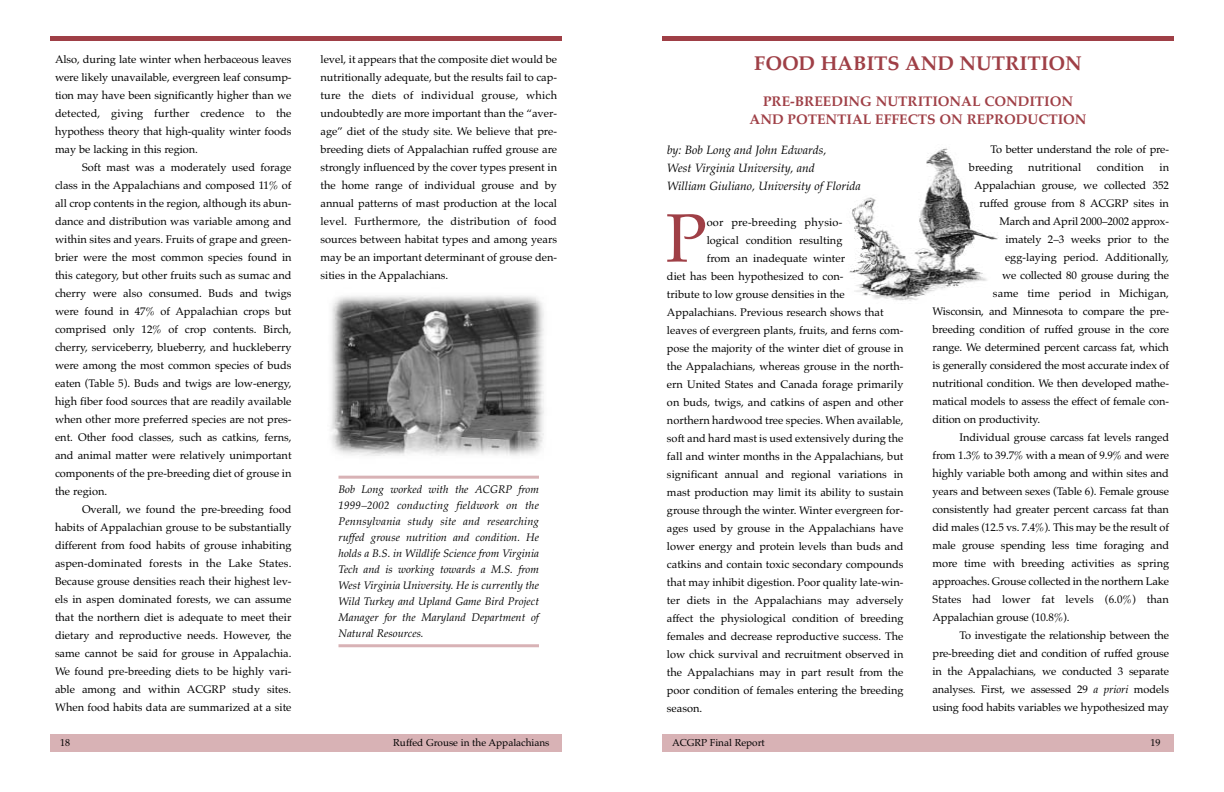
<style>
.page{position:relative;width:1224px;height:792px;background:#fff}
.page>*{position:absolute;margin:0;border:0;box-sizing:border-box;transform-origin:0 0}
.t1{font:68.6px "Palatino";color:#9f3f46}
.t2{font:700 20px "Palatino";color:#9f3f46}
.t3{font:700 14px/18px "Palatino";color:#9f3f46;text-align:center}
.t4{font:italic 12px/18px "Palatino";color:#000}
.t5{font:11px/18px "Palatino";color:#000;text-align:justify}
.t6{font:italic 11px/16px "Palatino";color:#000;text-align:justify}
.t7{font:11px "Palatino";letter-spacing:.02em;color:#000}
.t8{font:10px "Palatino";color:#000}
.s1{font-style:italic}
</style>
<div class="page">
<div style="left:662px;top:734px;width:512px;height:18px;background:#d8b2b5"></div>
<div style="left:50px;top:734px;width:512px;height:18px;background:#d8b2b5"></div>
<div style="left:50px;top:36px;width:512px;height:5px;background:#9f3f46"></div>
<div style="left:662px;top:36px;width:512px;height:5px;background:#9f3f46"></div>
<hr style="left:338px;top:476px;width:201px;height:3px;background:#d8b2b5">
<hr style="left:338px;top:644px;width:201px;height:3px;background:#d8b2b5">
<img style="left:331px;top:295px;width:213px;height:161px">
<img style="left:849px;top:148px;width:150px;height:153px">
<p class="t5" style="left:55px;top:50px;width:238px">Also, during late winter when herbaceous leaves were likely unavailable, evergreen leaf consump&shy;tion may have been significantly higher than we detected, giving further credence to the hypothess theory that high-quality winter foods may be lacking in this region.</p>
<p class="t5" style="left:55px;top:158px;width:238px;text-indent:27px">Soft mast was a moderately used forage class in the Appalachians and composed 11% of all crop contents in the region, although its abun&shy;dance and distribution was variable among and within sites and years. Fruits of grape and green&shy;brier were the most common species found in this category, but other fruits such as sumac and cherry were also consumed. Buds and twigs were found in 47% of Appalachian crops but comprised only 12% of crop contents. Birch, cherry, serviceberry, blueberry, and huckleberry were among the most common species of buds eaten (Table 5). Buds and twigs are low-energy, high fiber food sources that are readily available when other more preferred species are not pres&shy;ent. Other food classes, such as catkins, ferns, and animal matter were relatively unimportant components of the pre-breeding diet of grouse in the region.</p>
<p class="t5" style="left:55px;top:500px;width:238px;text-indent:27px">Overall, we found the pre-breeding food habits of Appalachian grouse to be substantially different from food habits of grouse inhabiting aspen-dominated forests in the Lake States.<br>Because grouse densities reach their highest lev&shy;els in aspen dominated forests, we can assume that the northern diet is adequate to meet their dietary and reproductive needs. However, the same cannot be said for grouse in Appalachia.<br>We found pre-breeding diets to be highly vari&shy;able among and within ACGRP study sites.<br>When food habits data are summarized at a site</p>
<p class="t5" style="left:320px;top:50px;width:238px">level, it appears that the composite diet would be nutritionally adequate, but the results fail to cap&shy;ture the diets of individual grouse, which undoubtedly are more important than the “aver&shy;age” diet of the study site. We believe that pre&shy;breeding diets of Appalachian ruffed grouse are strongly influenced by the cover types present in the home range of individual grouse and by annual patterns of mast production at the local level. Furthermore, the distribution of food sources between habitat types and among years may be an important determinant of grouse den&shy;sities in the Appalachians.</p>
<p class="t6" style="left:338px;top:481px;width:202px">Bob Long worked with the ACGRP from 1999–2002 conducting fieldwork on the Pennsylvania study site and researching ruffed grouse nutrition and condition. He holds a B.S. in Wildlife Science from Virginia Tech and is working towards a M.S. from West Virginia University. He is currently the Wild Turkey and Upland Game Bird Project Manager for the Maryland Department of Natural Resources.</p>
<p class="t8" style="left:60px;top:737px;width:11px">18</p>
<p class="t8" style="left:393px;top:737px;width:158px">Ruffed Grouse in the Appalachians</p>
<h2 class="t2" style="left:754px;top:51px;width:329px">FOOD HABITS AND NUTRITION</h2>
<p class="t3" style="left:749px;top:92px;width:339px">PRE-BREEDING NUTRITIONAL CONDITION<br>AND POTENTIAL EFFECTS ON REPRODUCTION</p>
<p class="t4" style="left:667px;top:141px;width:195px">by: Bob Long and John Edwards,<br>West Virginia University, and<br>William Giuliano, University of Florida</p>
<h1 class="t1" style="left:665px;top:198px;width:43px">P</h1>
<p class="t7" style="left:707px;top:216px;width:137px">oor pre-breeding physio-</p>
<p class="t5" style="left:707px;top:231px;width:137px">logical condition resulting</p>
<p class="t5" style="left:707px;top:249px;width:140px">from an inadequate winter</p>
<p class="t5" style="left:667px;top:267px;width:178px">diet has been hypothesized to con-</p>
<p class="t5" style="left:667px;top:285px;width:179px">tribute to low grouse densities in the</p>
<p class="t5" style="left:667px;top:303px;width:218px">Appalachians. Previous research shows that</p>
<p class="t5" style="left:667px;top:321px;width:238px">leaves of evergreen plants, fruits, and ferns com-</p>
<p class="t5" style="left:667px;top:339px;width:238px">pose the majority of the winter diet of grouse in</p>
<p class="t5" style="left:667px;top:357px;width:238px">the Appalachians, whereas grouse in the north-</p>
<p class="t5" style="left:667px;top:375px;width:238px">ern United States and Canada forage primarily</p>
<p class="t5" style="left:667px;top:393px;width:238px">on buds, twigs, and catkins of aspen and other</p>
<p class="t5" style="left:667px;top:411px;width:238px">northern hardwood tree species. When available,</p>
<p class="t5" style="left:667px;top:429px;width:238px">soft and hard mast is used extensively during the</p>
<p class="t5" style="left:667px;top:447px;width:238px">fall and winter months in the Appalachians, but</p>
<p class="t5" style="left:667px;top:465px;width:238px">significant annual and regional variations in</p>
<p class="t5" style="left:667px;top:483px;width:238px">mast production may limit its ability to sustain</p>
<p class="t5" style="left:667px;top:501px;width:238px">grouse through the winter. Winter evergreen for-</p>
<p class="t5" style="left:667px;top:519px;width:238px">ages used by grouse in the Appalachians have</p>
<p class="t5" style="left:667px;top:537px;width:238px">lower energy and protein levels than buds and</p>
<p class="t5" style="left:667px;top:555px;width:238px">catkins and contain toxic secondary compounds</p>
<p class="t5" style="left:667px;top:573px;width:238px">that may inhibit digestion. Poor quality late-win-</p>
<p class="t5" style="left:667px;top:591px;width:238px">ter diets in the Appalachians may adversely</p>
<p class="t5" style="left:667px;top:609px;width:238px">affect the physiological condition of breeding</p>
<p class="t5" style="left:667px;top:627px;width:238px">females and decrease reproductive success. The</p>
<p class="t5" style="left:667px;top:645px;width:238px">low chick survival and recruitment observed in</p>
<p class="t5" style="left:667px;top:663px;width:238px">the Appalachians may in part result from the</p>
<p class="t5" style="left:667px;top:681px;width:238px">poor condition of females entering the breeding</p>
<p class="t5" style="left:667px;top:699px;width:37px">season.</p>
<p class="t5" style="left:969px;top:140px;width:202px;text-indent:22px">To better understand the role of pre&shy;breeding</p>
<p class="t5" style="left:1028px;top:158px;width:55px">nutritional</p>
<p class="t5" style="left:1097px;top:158px;width:49px">condition</p>
<p class="t5" style="left:1159px;top:158px;width:11px">in</p>
<p class="t5" style="left:974px;top:176px;width:196px">Appalachian grouse, we collected 352</p>
<p class="t5" style="left:979px;top:194px;width:191px">ruffed grouse from 8 ACGRP sites in</p>
<p class="t5" style="left:999px;top:212px;width:171px">March and April 2000–2002 approx-</p>
<p class="t5" style="left:1006px;top:230px;width:165px">imately 2–3 weeks prior to the</p>
<p class="t5" style="left:1005px;top:248px;width:165px">egg-laying period. Additionally,</p>
<p class="t5" style="left:1002px;top:266px;width:169px">we collected 80 grouse during the</p>
<p class="t5" style="left:993px;top:284px;width:178px">same time period in Michigan,</p>
<p class="t5" style="left:932px;top:302px;width:238px">Wisconsin, and Minnesota to compare the pre-</p>
<p class="t5" style="left:932px;top:320px;width:238px">breeding condition of ruffed grouse in the core</p>
<p class="t5" style="left:932px;top:338px;width:238px">range. We determined percent carcass fat, which</p>
<p class="t5" style="left:932px;top:356px;width:238px">is generally considered the most accurate index of</p>
<p class="t5" style="left:932px;top:374px;width:238px">nutritional condition. We then developed mathe-</p>
<p class="t5" style="left:932px;top:392px;width:238px">matical models to assess the effect of female con-</p>
<p class="t5" style="left:932px;top:410px;width:109px">dition on productivity.</p>
<p class="t5" style="left:960px;top:428px;width:211px">Individual grouse carcass fat levels ranged</p>
<p class="t5" style="left:932px;top:446px;width:238px">from 1.3% to 39.7% with a mean of 9.9% and were</p>
<p class="t5" style="left:932px;top:464px;width:238px">highly variable both among and within sites and</p>
<p class="t5" style="left:932px;top:482px;width:238px">years and between sexes (Table 6). Female grouse</p>
<p class="t5" style="left:932px;top:500px;width:238px">consistently had greater percent carcass fat than</p>
<p class="t5" style="left:932px;top:518px;width:238px">did males (12.5 vs. 7.4%). This may be the result of</p>
<p class="t5" style="left:932px;top:536px;width:238px">male grouse spending less time foraging and</p>
<p class="t5" style="left:932px;top:554px;width:238px">more time with breeding activities as spring</p>
<p class="t5" style="left:932px;top:572px;width:238px">approaches. Grouse collected in the northern Lake</p>
<p class="t5" style="left:932px;top:590px;width:238px">States had lower fat levels (6.0%) than</p>
<p class="t5" style="left:932px;top:608px;width:138px">Appalachian grouse (10.8%).</p>
<p class="t5" style="left:960px;top:626px;width:211px">To investigate the relationship between the</p>
<p class="t5" style="left:932px;top:644px;width:238px">pre-breeding diet and condition of ruffed grouse</p>
<p class="t5" style="left:932px;top:662px;width:238px">in the Appalachians, we conducted 3 separate</p>
<p class="t5" style="left:932px;top:680px;width:238px">analyses. First, we assessed 29 <span class="s1">a priori</span> models</p>
<p class="t5" style="left:932px;top:698px;width:238px">using food habits variables we hypothesized may</p>
<p class="t8" style="left:672px;top:737px;width:94px">ACGRP Final Report</p>
<p class="t8" style="left:1150px;top:737px;width:11px">19</p>
</div>
